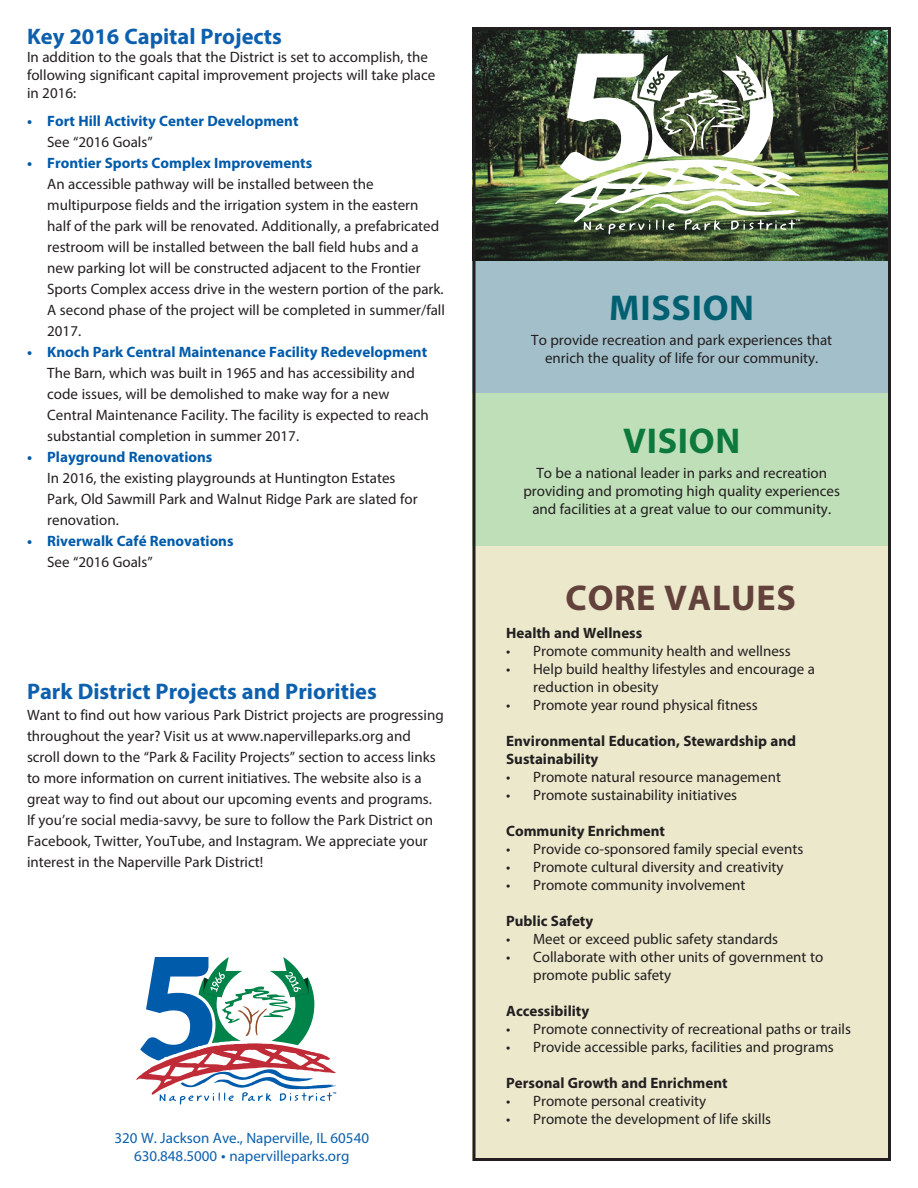
<style>
.page{position:relative;width:918px;height:1188px;background:#fff}
.page>*{position:absolute;margin:0;border:0;box-sizing:border-box;transform-origin:0 0}
.t1{font:700 36px "Myriad Pro";letter-spacing:.02em;color:#63423b}
.t2{font:700 36px "Myriad Pro";letter-spacing:.02em;color:#006071}
.t3{font:700 36px "Myriad Pro";letter-spacing:.02em;color:#0d793d}
.t4{font:700 22.5px "Myriad Pro";color:#0d60ae}
.t5{font:15px/21px "Myriad Pro";color:#231f20}
.t6{font:700 15px/18px "Myriad Pro";color:#231f20}
.t7{font:700 15px/21px "Myriad Pro";color:#015bab}
.t8{font:15px "Myriad Pro";color:#0d60ae}
.s1{font-weight:400;color:#231f20}
.s2{font-weight:700;color:#015bab}
.s3{font-size:16.2px}
</style>
<div class="page">
<svg style="left:136px;top:957px;width:200px;height:148px"></svg>
<img style="left:476px;top:31px;width:411px;height:230px">
<div style="left:472px;top:261px;width:419px;height:134px;background:#a3c0ca"></div>
<div style="left:472px;top:393px;width:419px;height:153px;background:#bedfb8"></div>
<div style="left:472px;top:546px;width:419px;height:615px;background:#ebe8cc"></div>
<div style="left:472px;top:27px;width:419px;height:1134px;border:3px solid #231f20"></div>
<img style="left:555px;top:54px;width:245px;height:181px">
<p class="t4" style="left:27px;top:22px;width:256px">Key 2016 Capital Projects</p>
<p class="t5" style="left:27px;top:48px;width:410px;line-height:18px">In addition to the goals that the District is set to accomplish, the following significant capital improvement projects will take place in 2016:</p>
<p class="t7" style="left:47px;top:110px;width:253px;text-indent:-20px">• Fort Hill Activity Center Development<br><span class="s1">See “2016 Goals”</span></p>
<p class="t5" style="left:47px;top:152px;width:399px;text-indent:-20px"><span class="s2">• Frontier Sports Complex Improvements<br></span>An accessible pathway will be installed between the multipurpose fields and the irrigation system in the eastern half of the park will be renovated. Additionally, a prefabricated restroom will be installed between the ball field hubs and a new parking lot will be constructed adjacent to the Frontier Sports Complex access drive in the western portion of the park.<br>A second phase of the project will be completed in summer/fall 2017.</p>
<p class="t5" style="left:47px;top:341px;width:383px;text-indent:-20px"><span class="s2">• Knoch Park Central Maintenance Facility Redevelopment </span>The Barn, which was built in 1965 and has accessibility and code issues, will be demolished to make way for a new Central Maintenance Facility. The facility is expected to reach substantial completion in summer 2017.</p>
<p class="t5" style="left:47px;top:446px;width:372px;text-indent:-20px"><span class="s2">• Playground Renovations<br></span>In 2016, the existing playgrounds at Huntington Estates Park, Old Sawmill Park and Walnut Ridge Park are slated for renovation.</p>
<p class="t7" style="left:47px;top:530px;width:188px;text-indent:-20px">• Riverwalk Café Renovations<br><span class="s1">See “2016 Goals”</span></p>
<p class="t4" style="left:27px;top:677px;width:351px">Park District Projects and Priorities</p>
<p class="t5" style="left:27px;top:705px;width:418px">Want to find out how various Park District projects are progressing throughout the year? Visit us at www.napervilleparks.org and scroll down to the “Park &amp; Facility Projects” section to access links to more information on current initiatives. The website also is a great way to find out about our upcoming events and programs.<br>If you’re social media-savvy, be sure to follow the Park District on Facebook, Twitter, YouTube, and Instagram. We appreciate your interest in the Naperville Park District!</p>
<p class="t8" style="left:114px;top:1129px;width:256px">320 W. Jackson Ave., Naperville, IL 60540</p>
<p class="t8" style="left:134px;top:1147px;width:217px">630.848.5000 <span class="s3">•</span> napervilleparks.org</p>
<p class="t2" style="left:609px;top:285px;width:146px">MISSION</p>
<p class="t5" style="left:531px;top:331px;width:303px;line-height:18px;text-align:center">To provide recreation and park experiences that enrich the quality of life for our community.</p>
<p class="t3" style="left:623px;top:417px;width:119px">VISION</p>
<p class="t5" style="left:523px;top:463px;width:318px;line-height:18px;text-align:center">To be a national leader in parks and recreation providing and promoting high quality experiences and facilities at a great value to our community.</p>
<p class="t1" style="left:566px;top:575px;width:232px">CORE VALUES</p>
<p class="t6" style="left:506px;top:623px;width:138px">Health and Wellness</p>
<p class="t5" style="left:506px;top:640px;width:286px">• Promote community health and wellness</p>
<p class="t5" style="left:533px;top:660px;width:283px;line-height:18px;text-indent:-27px">• Help build healthy lifestyles and encourage a reduction in obesity</p>
<p class="t5" style="left:506px;top:694px;width:253px">• Promote year round physical fitness</p>
<p class="t6" style="left:506px;top:731px;width:291px">Environmental Education, Stewardship and<br>Sustainability</p>
<p class="t5" style="left:506px;top:766px;width:276px">• Promote natural resource management</p>
<p class="t5" style="left:506px;top:784px;width:233px">• Promote sustainability initiatives</p>
<p class="t6" style="left:506px;top:821px;width:160px">Community Enrichment</p>
<p class="t5" style="left:506px;top:838px;width:299px">• Provide co-sponsored family special events</p>
<p class="t5" style="left:506px;top:856px;width:279px">• Promote cultural diversity and creativity</p>
<p class="t5" style="left:506px;top:874px;width:241px">• Promote community involvement</p>
<p class="t6" style="left:506px;top:911px;width:89px">Public Safety</p>
<p class="t5" style="left:506px;top:928px;width:273px">• Meet or exceed public safety standards</p>
<p class="t5" style="left:533px;top:948px;width:292px;line-height:18px;text-indent:-27px">• Collaborate with other units of government to promote public safety</p>
<p class="t6" style="left:506px;top:1001px;width:85px">Accessibility</p>
<p class="t5" style="left:506px;top:1018px;width:346px">• Promote connectivity of recreational paths or trails</p>
<p class="t5" style="left:506px;top:1036px;width:329px">• Provide accessible parks, facilities and programs</p>
<p class="t6" style="left:506px;top:1073px;width:223px">Personal Growth and Enrichment</p>
<p class="t5" style="left:506px;top:1090px;width:202px">• Promote personal creativity</p>
<p class="t5" style="left:506px;top:1108px;width:267px">• Promote the development of life skills</p>
</div>
